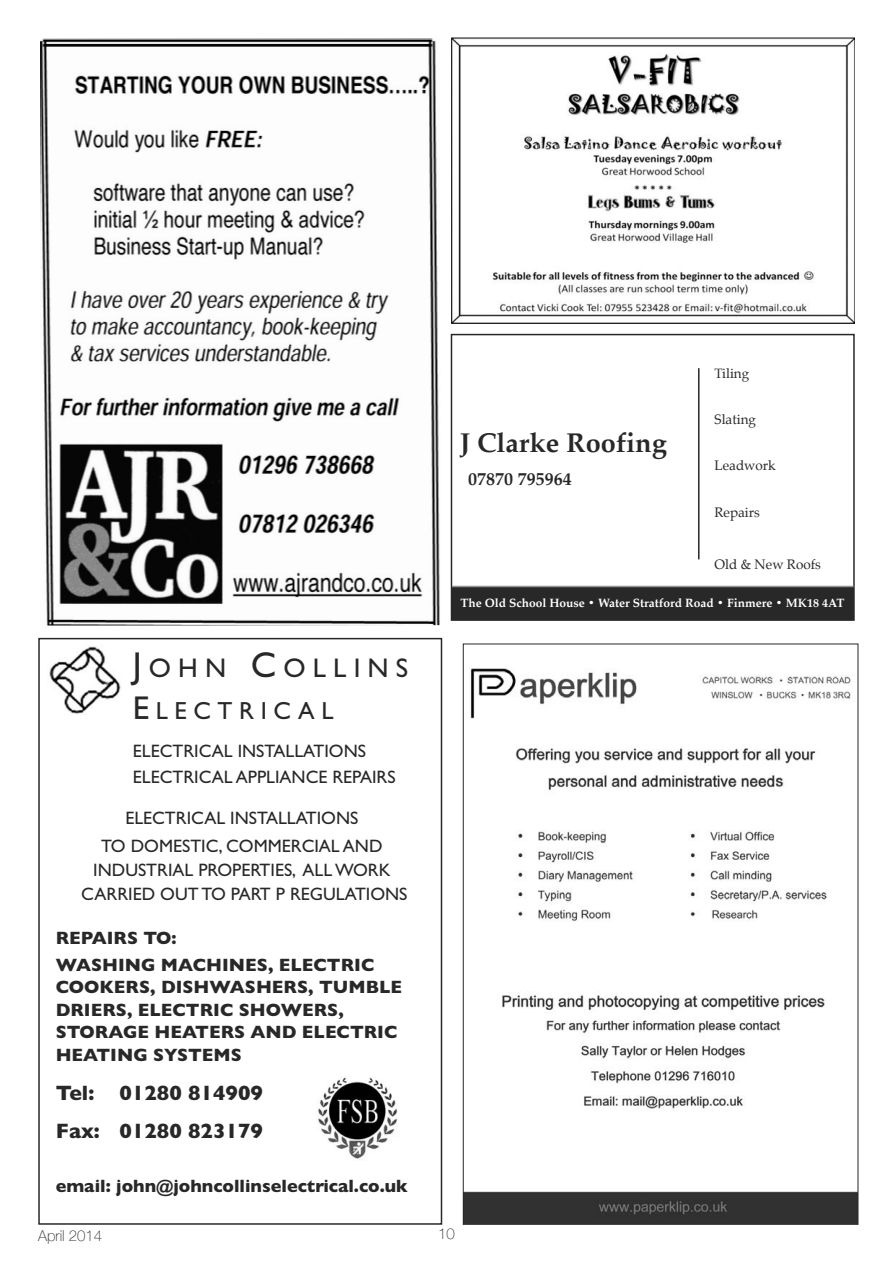
<style>
.page{position:relative;width:893px;height:1263px;background:#fff}
.page>*{position:absolute;margin:0;border:0;box-sizing:border-box;transform-origin:0 0}
.t1{font:700 27px "Palatino";color:#282828}
.t2{font:27px "Gill Sans";letter-spacing:.265em;color:#282828}
.t3{font:24.75px "Gill Sans";letter-spacing:.265em;color:#282828}
.t4{font:700 21px/38.7px "Gill Sans";color:#282828}
.t5{font:700 18px/22.5px "Gill Sans";color:#282828}
.t6{font:18px/25.8px "Gill Sans";color:#282828;text-align:center}
.t7{font:700 18px "Palatino";color:#282828}
.t8{font:100 15px "Helvetica Neue";color:#282828}
.t9{font:13.5px "Palatino";color:#282828}
.t10{font:700 12px "Palatino";color:#fff}
.s1{font-size:36px}
.s2{font-size:33px}
</style>
<div class="page">
<img style="left:465px;top:668px;width:391px;height:555px">
<div style="left:38px;top:638px;width:404px;height:587px;border:2px solid #282828"></div>
<img style="left:49px;top:646px;width:72px;height:68px">
<img style="left:318px;top:1077px;width:79px;height:82px">
<div style="left:451px;top:334px;width:404px;height:287px;border:2px solid #282828"></div>
<hr style="left:698px;top:368px;width:1px;height:191px;background:#282828">
<div style="left:451px;top:587px;width:403px;height:33px;background:#282828"></div>
<hr style="left:452px;top:586px;width:401px;height:1px;background:#949494">
<img style="left:452px;top:38px;width:403px;height:286px">
<img style="left:41px;top:38px;width:399px;height:587px">
<h1 class="t2" style="left:133px;top:652px;width:277px"><span class="s1">J</span>OHN <span class="s1">C</span>OLLINS</h1>
<h2 class="t3" style="left:133px;top:696px;width:202px"><span class="s2">E</span>LECTRICAL</h2>
<p class="t6" style="left:133px;top:738px;width:264px;text-align:left">ELECTRICAL INSTALLATIONS<br>ELECTRICAL APPLIANCE REPAIRS</p>
<p class="t6" style="left:101px;top:803px;width:283px;line-height:28.2px">ELECTRICAL INSTALLATIONS<br>TO DOMESTIC, COMMERCIAL AND</p>
<p class="t6" style="left:81px;top:858px;width:328px;line-height:24px">INDUSTRIAL PROPERTIES, ALL WORK<br>CARRIED OUT TO PART P REGULATIONS</p>
<p class="t5" style="left:56px;top:924px;width:320px;line-height:26.7px">REPAIRS TO:<br>WASHING MACHINES, ELECTRIC</p>
<p class="t5" style="left:56px;top:976px;width:348px">COOKERS, DISHWASHERS, TUMBLE<br>DRIERS, ELECTRIC SHOWERS,<br>STORAGE HEATERS AND ELECTRIC<br>HEATING SYSTEMS</p>
<p class="t4" style="left:56px;top:1073px;width:209px">Tel: 01280 814909<br>Fax: 01280 823179</p>
<p class="t5" style="left:56px;top:1174px;width:354px">email: john@johncollinselectrical.co.uk</p>
<p class="t8" style="left:38px;top:1226px;width:65px">April 2014</p>
<p class="t9" style="left:715px;top:367px;width:36px">Tiling</p>
<p class="t9" style="left:715px;top:413px;width:43px">Slating</p>
<p class="t9" style="left:715px;top:459px;width:63px">Leadwork</p>
<p class="t9" style="left:715px;top:506px;width:47px">Repairs</p>
<p class="t9" style="left:715px;top:558px;width:108px">Old &amp; New Roofs</p>
<p class="t10" style="left:461px;top:597px;width:385px">The Old School House • Water Stratford Road • Finmere • MK18 4AT</p>
<h1 class="t1" style="left:460px;top:430px;width:209px">J Clarke Roofing</h1>
<p class="t7" style="left:468px;top:470px;width:105px">07870 795964</p>
<p class="t8" style="left:438px;top:1225px;width:18px">10</p>
</div>
